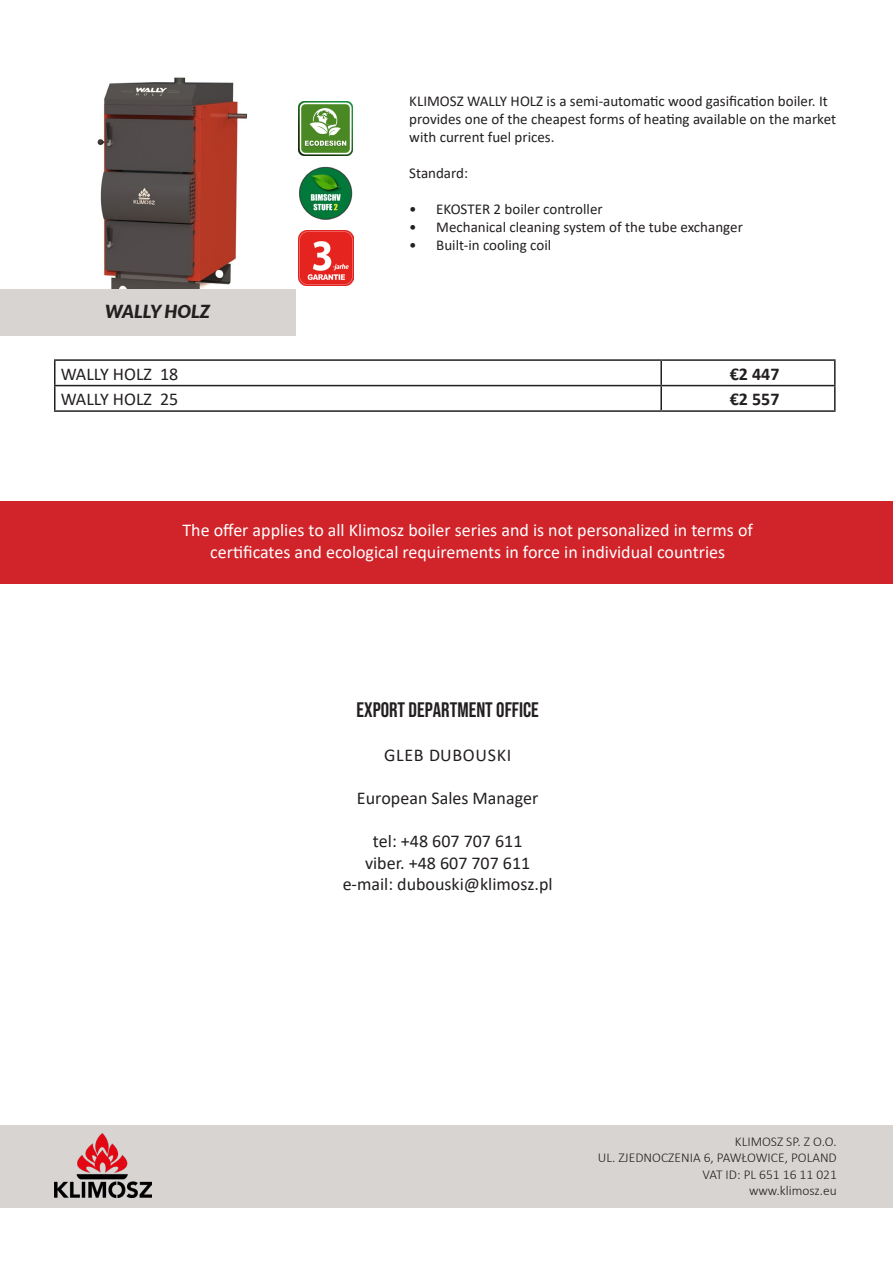
<style>
.page{position:relative;width:893px;height:1263px;background:#fff}
.page>*{position:absolute;margin:0;border:0;box-sizing:border-box;transform-origin:0 0}
.t1{font:21px "Bebas Neue";color:#231f20}
.t2{font:18px "Calibri";color:#fff}
.t3{font:18px/21.6px "Calibri";color:#231f20;text-align:center}
.t4{font:18px "Calibri";letter-spacing:.04em;color:#231f20}
.t5{font:700 18px "Calibri";color:#231f20}
.t6{font:italic 900 18px "Lato";color:#231f20}
.t7{font:15px/18px "Calibri";color:#231f20}
.t8{font:300 13.5px "Calibri";color:#231f20}
</style>
<div class="page">
<img style="left:97px;top:77px;width:151px;height:212px">
<hr style="left:54px;top:359px;width:607px;height:2px;background:#231f20">
<hr style="left:54px;top:361px;width:2px;height:24px;background:#231f20">
<hr style="left:661px;top:359px;width:175px;height:2px;background:#231f20">
<hr style="left:660px;top:361px;width:2px;height:24px;background:#231f20">
<hr style="left:834px;top:361px;width:2px;height:24px;background:#231f20">
<hr style="left:54px;top:385px;width:607px;height:1px;background:#231f20">
<hr style="left:54px;top:386px;width:2px;height:24px;background:#231f20">
<hr style="left:661px;top:385px;width:175px;height:1px;background:#231f20">
<hr style="left:660px;top:386px;width:2px;height:24px;background:#231f20">
<hr style="left:834px;top:386px;width:2px;height:24px;background:#231f20">
<hr style="left:54px;top:410px;width:607px;height:2px;background:#231f20">
<hr style="left:661px;top:410px;width:175px;height:2px;background:#231f20">
<div style="left:0;top:289px;width:296px;height:47px;background:#d7d4d2"></div>
<img style="left:299px;top:102px;width:54px;height:54px">
<img style="left:299px;top:166px;width:54px;height:54px">
<img style="left:299px;top:231px;width:54px;height:54px">
<div style="left:0;top:1126px;width:893px;height:82px;background:#d7d4d2"></div>
<img style="left:54px;top:1134px;width:97px;height:64px">
<div style="left:0;top:501px;width:893px;height:82px;background:#d1232a"></div>
<p class="t6" style="left:105px;top:298px;width:106px">WALLY HOLZ</p>
<p class="t7" style="left:409px;top:92px;width:428px">KLIMOSZ WALLY HOLZ is a semi-automatic wood gasification boiler. It provides one of the cheapest forms of heating available on the market with current fuel prices.</p>
<p class="t7" style="left:409px;top:164px;width:60px">Standard:</p>
<p class="t7" style="left:409px;top:200px;width:195px">• EKOSTER 2 boiler controller</p>
<p class="t7" style="left:409px;top:218px;width:335px">• Mechanical cleaning system of the tube exchanger</p>
<p class="t7" style="left:409px;top:236px;width:144px">• Built-in cooling coil</p>
<p class="t3" style="left:61px;top:362px;width:119px">WALLY HOLZ 18</p>
<p class="t5" style="left:730px;top:361px;width:51px">€2 447</p>
<p class="t3" style="left:61px;top:388px;width:119px">WALLY HOLZ 25</p>
<p class="t5" style="left:730px;top:386px;width:51px">€2 557</p>
<p class="t2" style="left:183px;top:518px;width:572px">The offer applies to all Klimosz boiler series and is not personalized in terms of</p>
<p class="t2" style="left:210px;top:539px;width:516px">certificates and ecological requirements in force in individual countries</p>
<p class="t1" style="left:356px;top:698px;width:184px">EXPORT DEPARTMENT OFFICE</p>
<p class="t4" style="left:384px;top:742px;width:129px">GLEB DUBOUSKI</p>
<p class="t3" style="left:357px;top:786px;width:183px">European Sales Manager</p>
<p class="t3" style="left:343px;top:830px;width:211px">tel: +48 607 707 611<br>viber. +48 607 707 611 e-mail: dubouski@klimosz.pl</p>
<p class="t8" style="left:735px;top:1133px;width:103px">KLIMOSZ SP. Z O.O.</p>
<p class="t8" style="left:598px;top:1149px;width:241px">UL. ZJEDNOCZENIA 6, PAWŁOWICE, POLAND</p>
<p class="t8" style="left:703px;top:1166px;width:136px">VAT ID: PL 651 16 11 021</p>
<p class="t8" style="left:749px;top:1182px;width:89px">www.klimosz.eu</p>
</div>
